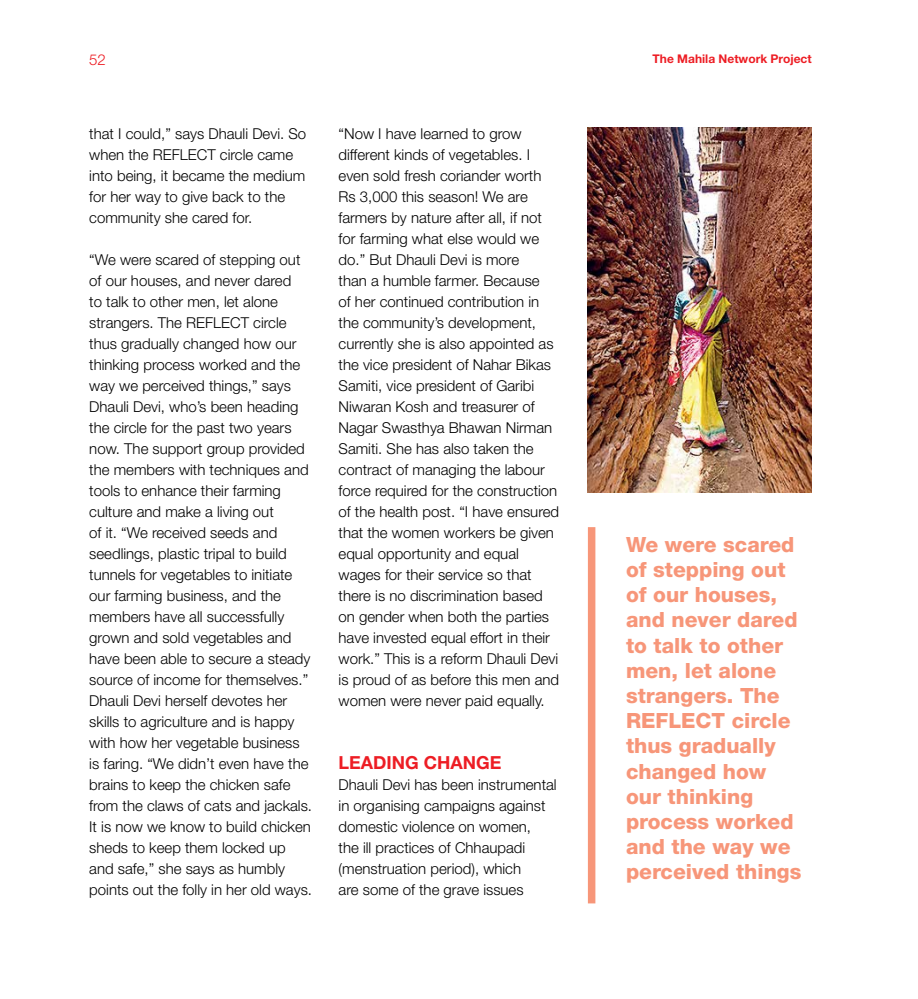
<style>
.page{position:relative;width:918px;height:999px;background:#fff}
.page>*{position:absolute;margin:0;border:0;box-sizing:border-box;transform-origin:0 0}
.t1{font:800 21px/25.2px "Helvetica Neue";color:#f79679}
.t2{font:700 18px "Helvetica Neue";color:#ed1d24}
.t3{font:300 15px/21px "Helvetica Neue";color:#000}
.t4{font:300 15px "Helvetica Neue";color:#ed1d24}
.t5{font:700 12px "Helvetica Neue";color:#ed1d24}
</style>
<div class="page">
<img style="left:588px;top:128px;width:224px;height:365px">
<div style="left:588px;top:527px;width:7px;height:376px;background:#f79679"></div>
<p class="t4" style="left:89px;top:51px;width:18px">52</p>
<p class="t5" style="left:653px;top:51px;width:161px">The Mahila Network Project</p>
<p class="t3" style="left:89px;top:123px;width:218px">that I could,” says Dhauli Devi. So when the REFLECT circle came into being, it became the medium for her way to give back to the community she cared for.</p>
<p class="t3" style="left:89px;top:249px;width:224px">“We were scared of stepping out of our houses, and never dared<br>to talk to other men, let alone strangers. The REFLECT circle thus gradually changed how our thinking process worked and the way we perceived things,” says<br>Dhauli Devi, who’s been heading the circle for the past two years now. The support group provided the members with techniques and tools to enhance their farming culture and make a living out<br>of it. “We received seeds and seedlings, plastic tripal to build tunnels for vegetables to initiate our farming business, and the members have all successfully grown and sold vegetables and have been able to secure a steady source of income for themselves.”<br>Dhauli Devi herself devotes her skills to agriculture and is happy with how her vegetable business is faring. “We didn’t even have the brains to keep the chicken safe from the claws of cats and jackals.<br>It is now we know to build chicken sheds to keep them locked up and safe,” she says as humbly points out the folly in her old ways.</p>
<p class="t3" style="left:339px;top:123px;width:222px">“Now I have learned to grow different kinds of vegetables. I even sold fresh coriander worth<br>Rs 3,000 this season! We are farmers by nature after all, if not for farming what else would we do.” But Dhauli Devi is more<br>than a humble farmer. Because<br>of her continued contribution in the community’s development, currently she is also appointed as the vice president of Nahar Bikas<br>Samiti, vice president of Garibi<br>Niwaran Kosh and treasurer of<br>Nagar Swasthya Bhawan Nirman<br>Samiti. She has also taken the contract of managing the labour force required for the construction of the health post. “I have ensured that the women workers be given equal opportunity and equal wages for their service so that there is no discrimination based on gender when both the parties have invested equal effort in their work.” This is a reform Dhauli Devi is proud of as before this men and women were never paid equally.</p>
<p class="t2" style="left:339px;top:752px;width:164px">LEADING CHANGE</p>
<p class="t3" style="left:339px;top:774px;width:220px">Dhauli Devi has been instrumental in organising campaigns against domestic violence on women,<br>the ill practices of Chhaupadi (menstruation period), which<br>are some of the grave issues</p>
<h1 class="t1" style="left:626px;top:532px;width:177px">We were scared of stepping out of our houses, and never dared to talk to other men, let alone strangers. The<br>REFLECT circle thus gradually changed how our thinking process worked and the way we perceived things</h1>
</div>
